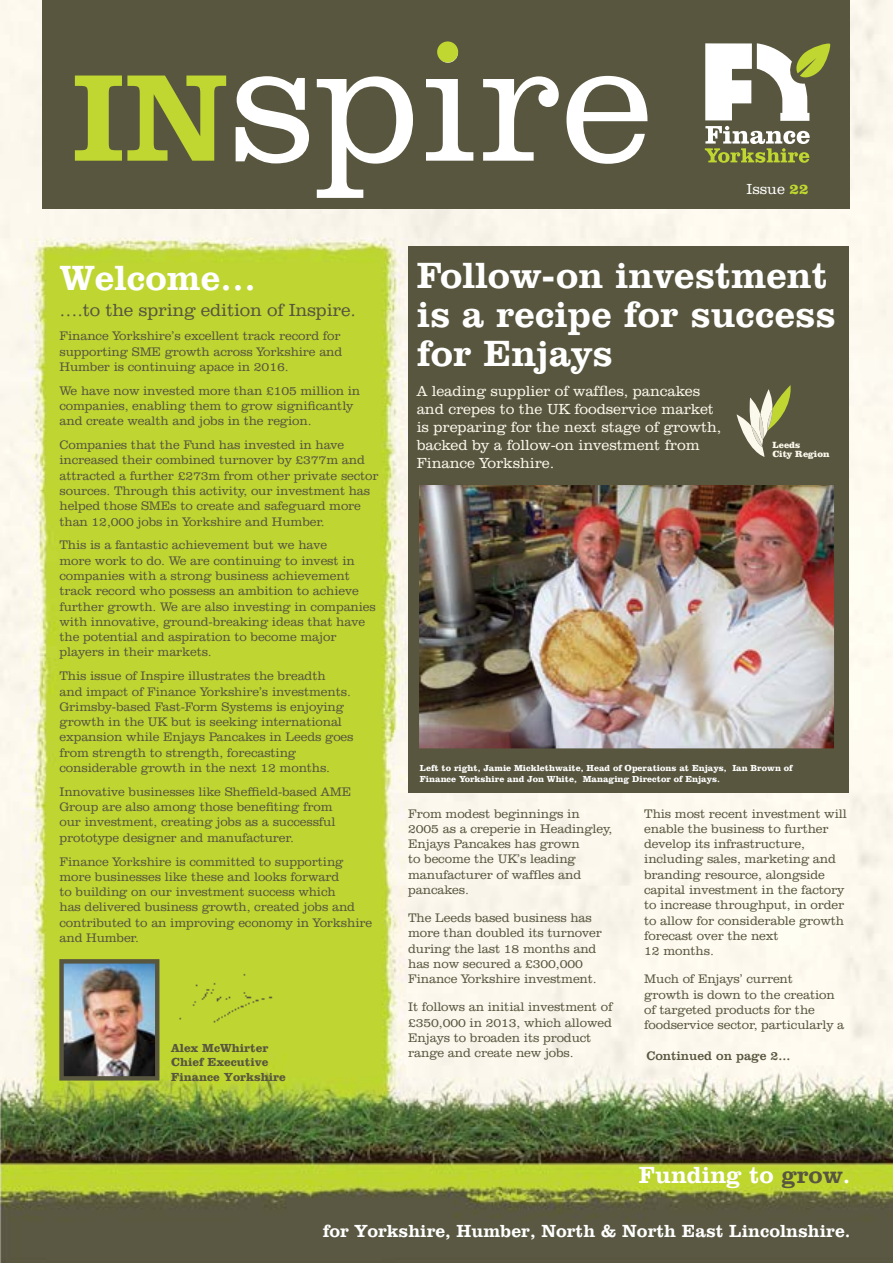
<style>
.page{position:relative;width:893px;height:1263px;background:#fff}
.page>*{position:absolute;margin:0;border:0;box-sizing:border-box;transform-origin:0 0}
.t1{font:300 173.1px "Clarendon BT";color:#fff}
.t2{font:800 37.5px/39px "Clarendon BT";color:#fff}
.t3{font:800 36px "Clarendon BT";color:#fff}
.t4{font:800 24px "Clarendon BT";color:#fff}
.t5{font:800 18px "Clarendon BT";color:#fff}
.t6{font:300 18px "Clarendon BT";letter-spacing:-.01em;color:#58563f}
.t7{font:300 15px/18px "Clarendon BT";letter-spacing:-.005em;color:#fbf8ec}
.t8{font:300 15px "Clarendon BT";color:#fff}
.t9{font:300 12.75px/15.3px "Clarendon BT";letter-spacing:-.01em;color:#58563f}
.t10{font:12.75px "Clarendon BT";color:#58563f}
.t11{font:700 12px/14.4px "Clarendon BT";color:#58563f}
.t12{font:900 9.15px/9.1px "Clarendon BT";color:#fbf8ec}
.t13{font:700 9px/10.8px "Clarendon BT";color:#fff}
.s1{font-weight:800;font-size:126.9px;color:#bfd730}
.s2{font-weight:700;color:#bfd730}
.s3{color:#58563f}
</style>
<div class="page">
<img style="left:0;top:0;width:893px;height:1263px">
<div style="left:43px;top:0;width:807px;height:209px;background:#58563f"></div>
<div style="left:437px;top:41px;width:21px;height:21px;background:#bfd730;border-radius:50%"></div>
<img style="left:64px;top:964px;width:90px;height:111px">
<div style="left:59px;top:959px;width:100px;height:121px;border:4px solid #58563f"></div>
<div style="left:174px;top:963px;width:102px;height:64px;background:#bfd532"></div>
<svg style="left:705px;top:43px;width:126px;height:120px"></svg>
<div style="left:408px;top:247px;width:440px;height:546px;background:#58563f"></div>
<img style="left:420px;top:485px;width:413px;height:263px">
<div style="left:415px;top:480px;width:423px;height:273px;border:4px solid #58563f"></div>
<svg style="left:736px;top:385px;width:55px;height:72px"></svg>
<h1 class="t1" style="left:72px;top:-3px;width:582px"><span class="s1">IN</span>spire</h1>
<p class="t8" style="left:746px;top:180px;width:64px">Issue <span class="s2">22</span></p>
<h3 class="t3" style="left:60px;top:256px;width:198px">Welcome…</h3>
<h3 class="t6" style="left:60px;top:299px;width:298px">….to the spring edition of Inspire.</h3>
<p class="t9" style="left:60px;top:328px;width:284px">Finance Yorkshire’s excellent track record for supporting SME growth across Yorkshire and<br>Humber is continuing apace in 2016.</p>
<p class="t9" style="left:60px;top:382px;width:302px">We have now invested more than £105 million in companies, enabling them to grow significantly and create wealth and jobs in the region.</p>
<p class="t9" style="left:60px;top:437px;width:321px">Companies that the Fund has invested in have increased their combined turnover by £377m and attracted a further £273m from other private sector sources. Through this activity, our investment has helped those SMEs to create and safeguard more than 12,000 jobs in Yorkshire and Humber.</p>
<p class="t9" style="left:60px;top:537px;width:318px">This is a fantastic achievement but we have<br>more work to do. We are continuing to invest in companies with a strong business achievement track record who possess an ambition to achieve further growth. We are also investing in companies with innovative, ground-breaking ideas that have the potential and aspiration to become major players in their markets.</p>
<p class="t9" style="left:60px;top:668px;width:296px">This issue of Inspire illustrates the breadth<br>and impact of Finance Yorkshire’s investments.<br>Grimsby-based Fast-Form Systems is enjoying growth in the UK but is seeking international expansion while Enjays Pancakes in Leeds goes from strength to strength, forecasting considerable growth in the next 12 months.</p>
<p class="t9" style="left:60px;top:784px;width:293px">Innovative businesses like Sheffield-based AME Group are also among those benefiting from our investment, creating jobs as a successful prototype designer and manufacturer.</p>
<p class="t9" style="left:60px;top:853px;width:314px">Finance Yorkshire is committed to supporting more businesses like these and looks forward<br>to building on our investment success which<br>has delivered business growth, created jobs and contributed to an improving economy in Yorkshire and Humber.</p>
<p class="t11" style="left:171px;top:1040px;width:116px">Alex McWhirter<br>Chief Executive<br>Finance Yorkshire</p>
<h2 class="t2" style="left:417px;top:255px;width:421px">Follow-on investment is a recipe for success for Enjays</h2>
<p class="t7" style="left:417px;top:382px;width:306px">A leading supplier of waffles, pancakes and crepes to the UK foodservice market is preparing for the next stage of growth, backed by a follow-on investment from Finance Yorkshire.</p>
<p class="t12" style="left:772px;top:440px;width:58px">Leeds<br>City Region</p>
<p class="t13" style="left:420px;top:762px;width:374px">Left to right, Jamie Micklethwaite, Head of Operations at Enjays, Ian Brown of<br>Finance Yorkshire and Jon White, Managing Director of Enjays.</p>
<p class="t9" style="left:408px;top:805px;width:206px">From modest beginnings in<br>2005 as a creperie in Headingley,<br>Enjays Pancakes has grown<br>to become the UK’s leading manufacturer of waffles and pancakes.</p>
<p class="t9" style="left:408px;top:910px;width:195px">The Leeds based business has more than doubled its turnover during the last 18 months and has now secured a £300,000<br>Finance Yorkshire investment.</p>
<p class="t9" style="left:408px;top:999px;width:206px">It follows an initial investment of £350,000 in 2013, which allowed<br>Enjays to broaden its product range and create new jobs.</p>
<p class="t9" style="left:644px;top:805px;width:204px">This most recent investment will enable the business to further develop its infrastructure, including sales, marketing and branding resource, alongside capital investment in the factory to increase throughput, in order to allow for considerable growth forecast over the next<br>12 months.</p>
<p class="t9" style="left:644px;top:971px;width:202px">Much of Enjays’ current<br>growth is down to the creation of targeted products for the foodservice sector, particularly a</p>
<p class="t10" style="left:646px;top:1048px;width:146px">Continued on page 2...</p>
<h3 class="t4" style="left:639px;top:1160px;width:213px">Funding to <span class="s3">grow</span>.</h3>
<h3 class="t5" style="left:323px;top:1220px;width:529px">for Yorkshire, Humber, North &amp; North East Lincolnshire.</h3>
</div>
